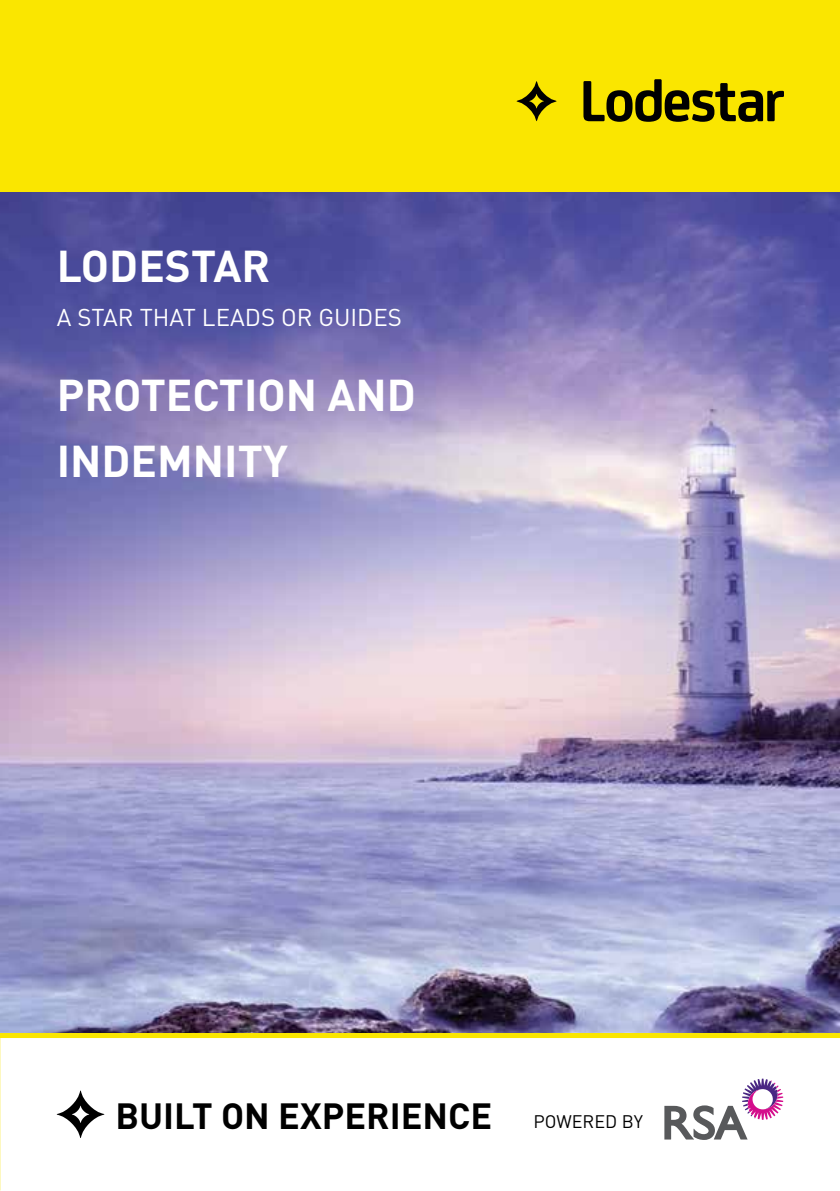
<style>
.page{position:relative;width:840px;height:1191px;background:#fff}
.page>*{position:absolute;margin:0;border:0;box-sizing:border-box;transform-origin:0 0}
.t1{font:700 44px/66px "DIN";color:#fff}
.t2{font:700 36px "DIN";color:#000}
.t3{font:24px "DIN";color:#fff}
.t4{font:18px "DIN";color:#000}
</style>
<div class="page">
<div style="left:0;top:0;width:839px;height:204px;background:#fae600"></div>
<svg style="left:583px;top:79px;width:200px;height:43px"></svg>
<svg style="left:516px;top:81px;width:40px;height:40px"></svg>
<svg style="left:664px;top:1078px;width:118px;height:62px"></svg>
<div style="left:0;top:1032px;width:839px;height:6px;background:#fae600"></div>
<img style="left:0;top:193px;width:839px;height:839px">
<svg style="left:57px;top:1090px;width:47px;height:48px"></svg>
<p class="t1" style="left:57px;top:231px;width:215px">LODESTAR</p>
<p class="t3" style="left:57px;top:302px;width:346px">A STAR THAT LEADS OR GUIDES</p>
<p class="t1" style="left:57px;top:360px;width:360px">PROTECTION AND<br>INDEMNITY</p>
<p class="t2" style="left:115px;top:1092px;width:378px">BUILT ON EXPERIENCE</p>
<p class="t4" style="left:533px;top:1110px;width:111px">POWERED BY</p>
</div>
